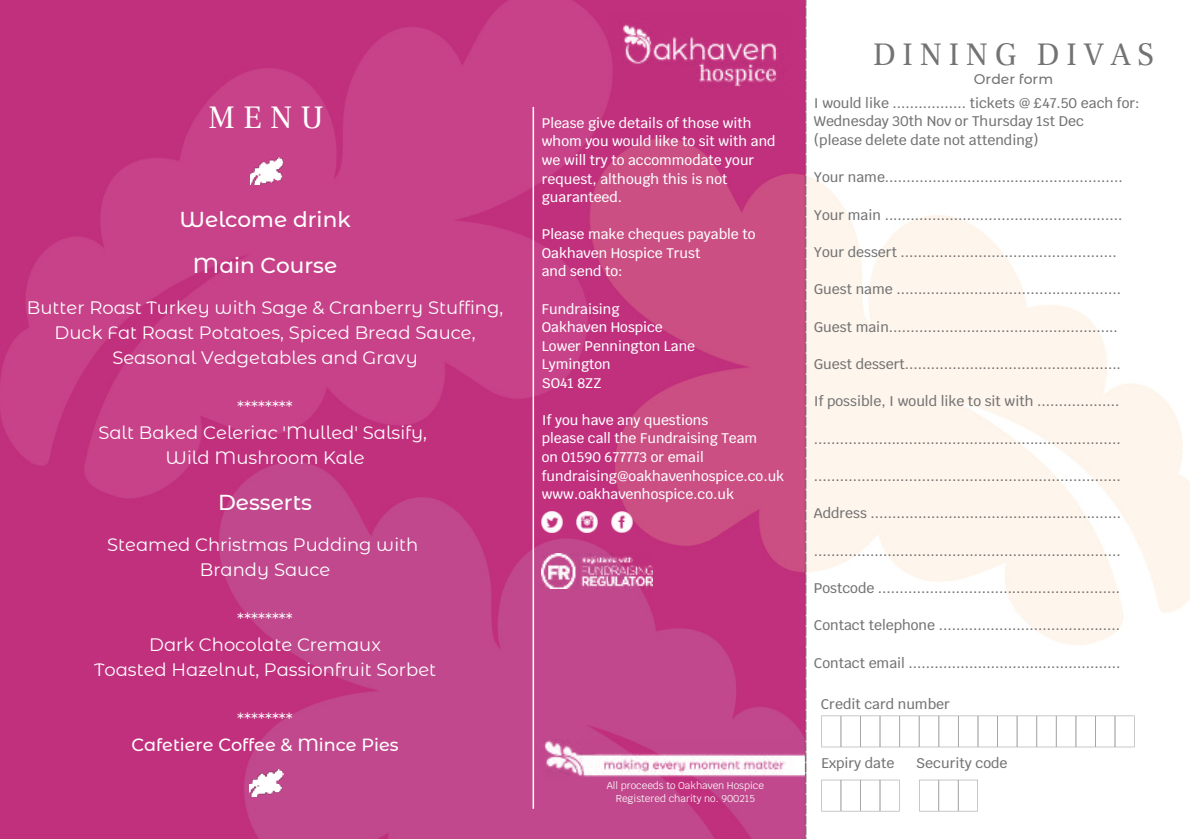
<style>
.page{position:relative;width:1190px;height:839px;background:#fff}
.page>*{position:absolute;margin:0;border:0;box-sizing:border-box;transform-origin:0 0}
.t1{font:32px "Frank Ruhl Libre";letter-spacing:.2em;color:#737373}
.t2{font:32px "Frank Ruhl Libre";color:#fff}
.t3{font:500 21.6px/46px "Montserrat Alternates";color:#fff;text-align:center}
.t4{font:18px/25px "Montserrat Alternates";color:#fff;text-align:center}
.t5{font:500 17.6px "Montserrat Alternates";color:#fff}
.t6{font:500 14px/18.6px "Krub";color:#737373}
.t7{font:500 14px/18.6px "Krub";color:#fff}
.t8{font:500 14px "Montserrat Alternates";color:#737373}
.t9{font:10px/13.4px "Krub";color:#fff;text-align:center}
</style>
<div class="page">
<img style="left:0;top:0;width:1190px;height:838px">
<img style="left:250px;top:158px;width:32px;height:27px">
<img style="left:249px;top:769px;width:34px;height:27px">
<img style="left:609px;top:11px;width:181px;height:88px">
<hr style="left:533px;top:107px;width:1px;height:701px;background:#fff">
<svg style="left:821px;top:715px;width:314px;height:32px"></svg>
<svg style="left:821px;top:779px;width:79px;height:32px"></svg>
<svg style="left:919px;top:779px;width:59px;height:32px"></svg>
<img style="left:577px;top:511px;width:21px;height:21px">
<img style="left:612px;top:511px;width:21px;height:21px">
<img style="left:542px;top:511px;width:21px;height:21px">
<img style="left:542px;top:553px;width:111px;height:35px">
<img style="left:542px;top:739px;width:262px;height:40px">
<svg style="left:805px;top:0;width:1px;height:839px"></svg>
<h1 class="t2" style="left:209px;top:97px;width:117px">MENU</h1>
<h2 class="t3" style="left:180px;top:195px;width:173px">Welcome drink<br>Main Course</h2>
<p class="t4" style="left:27px;top:294px;width:478px">Butter Roast Turkey with Sage &amp; Cranberry Stuffing,<br>Duck Fat Roast Potatoes, Spiced Bread Sauce,<br>Seasonal Vedgetables and Gravy</p>
<p class="t4" style="left:98px;top:394px;width:330px">********<br>Salt Baked Celeriac 'Mulled' Salsify,<br>Wild Mushroom Kale</p>
<h2 class="t3" style="left:218px;top:478px;width:95px">Desserts</h2>
<p class="t4" style="left:107px;top:531px;width:313px">Steamed Christmas Pudding with<br>Brandy Sauce</p>
<p class="t4" style="left:94px;top:606px;width:344px">********<br>Dark Chocolate Cremaux<br>Toasted Hazelnut, Passionfruit Sorbet</p>
<p class="t4" style="left:237px;top:706px;width:57px">********</p>
<p class="t5" style="left:132px;top:732px;width:269px">Cafetiere Coffee &amp; Mince Pies</p>
<p class="t7" style="left:542px;top:114px;width:235px">Please give details of those with whom you would like to sit with and we will try to accommodate your request, although this is not guaranteed.</p>
<p class="t7" style="left:542px;top:225px;width:215px">Please make cheques payable to<br>Oakhaven Hospice Trust<br>and send to:</p>
<p class="t7" style="left:542px;top:299px;width:155px">Fundraising<br>Oakhaven Hospice<br>Lower Pennington Lane<br>Lymington<br>SO41 8ZZ</p>
<p class="t7" style="left:542px;top:410px;width:244px">If you have any questions<br>please call the Fundraising Team<br>on 01590 677773 or email fundraising@oakhavenhospice.co.uk www.oakhavenhospice.co.uk</p>
<p class="t9" style="left:607px;top:778px;width:159px">All proceeds to Oakhaven Hospice<br>Registered charity no. 900215</p>
<h1 class="t1" style="left:873px;top:34px;width:283px">DINING DIVAS</h1>
<p class="t8" style="left:974px;top:69px;width:81px">Order form</p>
<p class="t6" style="left:814px;top:93px;width:327px">I would like ................. tickets @ £47.50 each for:<br>Wednesday 30th Nov or Thursday 1st Dec<br>(please delete date not attending)</p>
<p class="t6" style="left:814px;top:168px;width:310px">Your name.......................................................</p>
<p class="t6" style="left:814px;top:205px;width:310px">Your main .......................................................</p>
<p class="t6" style="left:814px;top:243px;width:304px">Your dessert ..................................................</p>
<p class="t6" style="left:814px;top:280px;width:309px">Guest name ....................................................</p>
<p class="t6" style="left:814px;top:317px;width:306px">Guest main.....................................................</p>
<p class="t6" style="left:814px;top:355px;width:309px">Guest dessert..................................................</p>
<p class="t6" style="left:814px;top:392px;width:307px">If possible, I would like to sit with ...................</p>
<p class="t6" style="left:814px;top:429px;width:308px">.......................................................................</p>
<p class="t6" style="left:814px;top:466px;width:308px">.......................................................................</p>
<p class="t6" style="left:814px;top:504px;width:309px">Address ..........................................................</p>
<p class="t6" style="left:814px;top:541px;width:308px">.......................................................................</p>
<p class="t6" style="left:814px;top:578px;width:308px">Postcode ........................................................</p>
<p class="t6" style="left:814px;top:616px;width:308px">Contact telephone ..........................................</p>
<p class="t6" style="left:814px;top:653px;width:308px">Contact email .................................................</p>
<p class="t6" style="left:821px;top:695px;width:131px">Credit card number</p>
<p class="t6" style="left:821px;top:753px;width:75px">Expiry date</p>
<p class="t6" style="left:916px;top:753px;width:93px">Security code</p>
</div>
